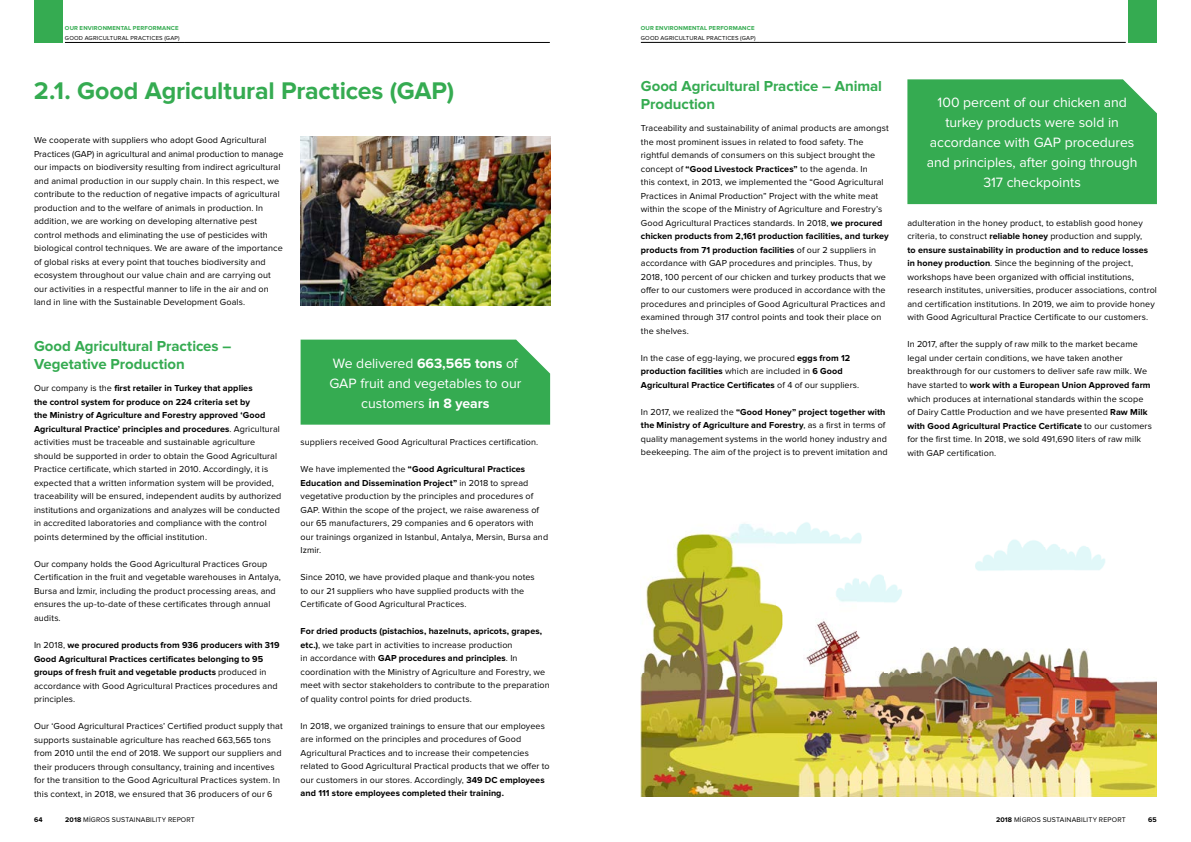
<style>
.page{position:relative;width:1191px;height:842px;background:#fff}
.page>*{position:absolute;margin:0;border:0;box-sizing:border-box;transform-origin:0 0}
.t1{font:700 25px "Proxima Nova";letter-spacing:-.01em;color:#35ab51}
.t2{font:700 15px/18px "Proxima Nova";letter-spacing:-.005em;color:#35ab51}
.t3{font:14px/20px "Proxima Nova";color:#fff;text-align:center}
.t4{font:9px/13.5px "Proxima Nova";letter-spacing:.01em;color:#000}
.t5{font:700 9px/13.5px "Proxima Nova";letter-spacing:.01em;color:#000}
.t6{font:7px "Proxima Nova";letter-spacing:.025em;color:#000}
.t7{font:700 7px "Proxima Nova";color:#000}
.t8{font:6px "Proxima Nova";letter-spacing:.03em;color:#000}
.t9{font:700 6px "Proxima Nova";letter-spacing:.025em;color:#35ab51}
.s1{font-weight:700}
.s2{font-weight:400}
</style>
<div class="page">
<div style="left:34px;top:0;width:28px;height:43px;background:#35ab51"></div>
<div style="left:1128px;top:0;width:29px;height:43px;background:#35ab51"></div>
<img style="left:300px;top:136px;width:250px;height:169px">
<hr style="left:65px;top:42px;width:119px;height:1px;background:#000">
<hr style="left:184px;top:42px;width:366px;height:1px;background:#000">
<div style="left:300px;top:340px;width:250px;height:85px;background:#35ab51"></div>
<hr style="left:641px;top:42px;width:119px;height:1px;background:#000">
<hr style="left:760px;top:42px;width:365px;height:1px;background:#000">
<div style="left:907px;top:79px;width:250px;height:125px;background:#35ab51"></div>
<img style="left:640px;top:671px;width:517px;height:126px">
<img style="left:640px;top:572px;width:136px;height:100px">
<img style="left:803px;top:597px;width:55px;height:75px">
<img style="left:884px;top:647px;width:219px;height:25px">
<img style="left:776px;top:605px;width:7px;height:35px">
<img style="left:857px;top:574px;width:27px;height:73px">
<img style="left:884px;top:580px;width:18px;height:23px">
<img style="left:836px;top:574px;width:22px;height:23px">
<img style="left:669px;top:523px;width:107px;height:49px">
<img style="left:975px;top:547px;width:130px;height:24px">
<img style="left:776px;top:522px;width:86px;height:22px">
<img style="left:1008px;top:539px;width:78px;height:8px">
<p class="t9" style="left:65px;top:25px;width:115px">OUR ENVIRONMENTAL PERFORMANCE</p>
<p class="t8" style="left:65px;top:35px;width:116px">GOOD AGRICULTURAL PRACTICES (GAP)</p>
<h1 class="t1" style="left:34px;top:76px;width:422px">2.1. Good Agricultural Practices (GAP)</h1>
<p class="t4" style="left:34px;top:134px;width:251px">We cooperate with suppliers who adopt Good Agricultural Practices (GAP) in agricultural and animal production to manage our impacts on biodiversity resulting from indirect agricultural and animal production in our supply chain. In this respect, we contribute to the reduction of negative impacts of agricultural production and to the welfare of animals in production. In addition, we are working on developing alternative pest control methods and eliminating the use of pesticides with biological control techniques. We are aware of the importance of global risks at every point that touches biodiversity and ecosystem throughout our value chain and are carrying out our activities in a respectful manner to life in the air and on land in line with the Sustainable Development Goals.</p>
<h2 class="t2" style="left:34px;top:338px;width:199px">Good Agricultural Practices –<br>Vegetative Production</h2>
<p class="t4" style="left:34px;top:382px;width:249px">Our company is the <span class="s1">first retailer in Turkey that applies<br>the control system for produce on 224 criteria set by<br>the Ministry of Agriculture and Forestry approved ‘Good Agricultural Practice’ principles and procedures</span>. Agricultural activities must be traceable and sustainable agriculture should be supported in order to obtain the Good Agricultural Practice certificate, which started in 2010. Accordingly, it is expected that a written information system will be provided, traceability will be ensured, independent audits by authorized institutions and organizations and analyzes will be conducted in accredited laboratories and compliance with the control points determined by the official institution.</p>
<p class="t4" style="left:34px;top:558px;width:248px">Our company holds the Good Agricultural Practices Group Certification in the fruit and vegetable warehouses in Antalya, Bursa and İzmir, including the product processing areas, and ensures the up-to-date of these certificates through annual audits.</p>
<p class="t5" style="left:34px;top:638px;width:247px"><span class="s2">In 2018,</span> we procured products from 936 producers with 319<br>Good Agricultural Practices certificates belonging to 95 groups of fresh fruit and vegetable products <span class="s2">produced in accordance with Good Agricultural Practices procedures and principles.</span></p>
<p class="t4" style="left:34px;top:720px;width:250px">Our ‘Good Agricultural Practices’ Certified product supply that supports sustainable agriculture has reached 663,565 tons from 2010 until the end of 2018. We support our suppliers and their producers through consultancy, training and incentives for the transition to the Good Agricultural Practices system. In this context, in 2018, we ensured that 36 producers of our 6</p>
<h3 class="t3" style="left:329px;top:354px;width:193px">We delivered <span class="s1">663,565 tons</span> of<br>GAP fruit and vegetables to our customers <span class="s1">in 8 years</span></h3>
<p class="t4" style="left:300px;top:436px;width:239px">suppliers received Good Agricultural Practices certification.</p>
<p class="t4" style="left:300px;top:463px;width:249px">We have implemented the <span class="s1">“Good Agricultural Practices Education and Dissemination Project”</span> in 2018 to spread vegetative production by the principles and procedures of GAP. Within the scope of the project, we raise awareness of our 65 manufacturers, 29 companies and 6 operators with our trainings organized in Istanbul, Antalya, Mersin, Bursa and Izmir.</p>
<p class="t4" style="left:300px;top:571px;width:236px">Since 2010, we have provided plaque and thank-you notes to our 21 suppliers who have supplied products with the<br>Certificate of Good Agricultural Practices.</p>
<p class="t4" style="left:300px;top:625px;width:251px"><span class="s1">For dried products (pistachios, hazelnuts, apricots, grapes, etc.)</span>, we take part in activities to increase production<br>in accordance with <span class="s1">GAP procedures and principles</span>. In coordination with the Ministry of Agriculture and Forestry, we meet with sector stakeholders to contribute to the preparation of quality control points for dried products.</p>
<p class="t4" style="left:300px;top:719px;width:251px">In 2018, we organized trainings to ensure that our employees are informed on the principles and procedures of Good Agricultural Practices and to increase their competencies related to Good Agricultural Practical products that we offer to our customers in our stores. Accordingly, <span class="s1">349 DC employees and 111 store employees completed their training.</span></p>
<p class="t9" style="left:641px;top:25px;width:115px">OUR ENVIRONMENTAL PERFORMANCE</p>
<p class="t8" style="left:641px;top:35px;width:116px">GOOD AGRICULTURAL PRACTICES (GAP)</p>
<h2 class="t2" style="left:641px;top:78px;width:243px">Good Agricultural Practice – Animal<br>Production</h2>
<p class="t4" style="left:641px;top:122px;width:249px">Traceability and sustainability of animal products are amongst the most prominent issues in related to food safety. The rightful demands of consumers on this subject brought the concept of <span class="s1">“Good Livestock Practices”</span> to the agenda. In<br>this context, in 2013, we implemented the “Good Agricultural Practices in Animal Production” Project with the white meat within the scope of the Ministry of Agriculture and Forestry’s Good Agricultural Practices standards. In 2018, <span class="s1">we procured chicken products from 2,161 production facilities, and turkey products from 71 production facilities</span> of our 2 suppliers in accordance with GAP procedures and principles. Thus, by 2018, 100 percent of our chicken and turkey products that we offer to our customers were produced in accordance with the procedures and principles of Good Agricultural Practices and examined through 317 control points and took their place on the shelves.</p>
<p class="t4" style="left:641px;top:351px;width:220px">In the case of egg-laying, we procured <span class="s1">eggs from 12 production facilities</span> which are included in <span class="s1">6 Good<br>Agricultural Practice Certificates</span> of 4 of our suppliers.</p>
<p class="t4" style="left:641px;top:405px;width:248px">In 2017, we realized the <span class="s1">“Good Honey” project together with the Ministry of Agriculture and Forestry</span>, as a first in terms of quality management systems in the world honey industry and beekeeping. The aim of the project is to prevent imitation and</p>
<h3 class="t3" style="left:927px;top:93px;width:212px">100 percent of our chicken and turkey products were sold in accordance with GAP procedures and principles, after going through<br>317 checkpoints</h3>
<p class="t4" style="left:907px;top:217px;width:251px">adulteration in the honey product, to establish good honey criteria, to construct <span class="s1">reliable honey</span> production and supply,<br><span class="s1">to ensure sustainability in production and to reduce losses in honey production</span>. Since the beginning of the project, workshops have been organized with official institutions, research institutes, universities, producer associations, control and certification institutions. In 2019, we aim to provide honey with Good Agricultural Practice Certificate to our customers.</p>
<p class="t4" style="left:907px;top:338px;width:246px">In 2017, after the supply of raw milk to the market became legal under certain conditions, we have taken another breakthrough for our customers to deliver safe raw milk. We have started to <span class="s1">work with a European Union Approved farm </span>which produces at international standards within the scope of Dairy Cattle Production and we have presented <span class="s1">Raw Milk with Good Agricultural Practice Certificate</span> to our customers for the first time. In 2018, we sold 491,690 liters of raw milk with GAP certification.</p>
<p class="t7" style="left:34px;top:816px;width:10px">64</p>
<p class="t6" style="left:65px;top:816px;width:131px"><span class="s1">2018</span> MİGROS SUSTAINABILITY REPORT</p>
<p class="t6" style="left:996px;top:816px;width:131px"><span class="s1">2018</span> MİGROS SUSTAINABILITY REPORT</p>
<p class="t7" style="left:1148px;top:816px;width:10px">65</p>
</div>
